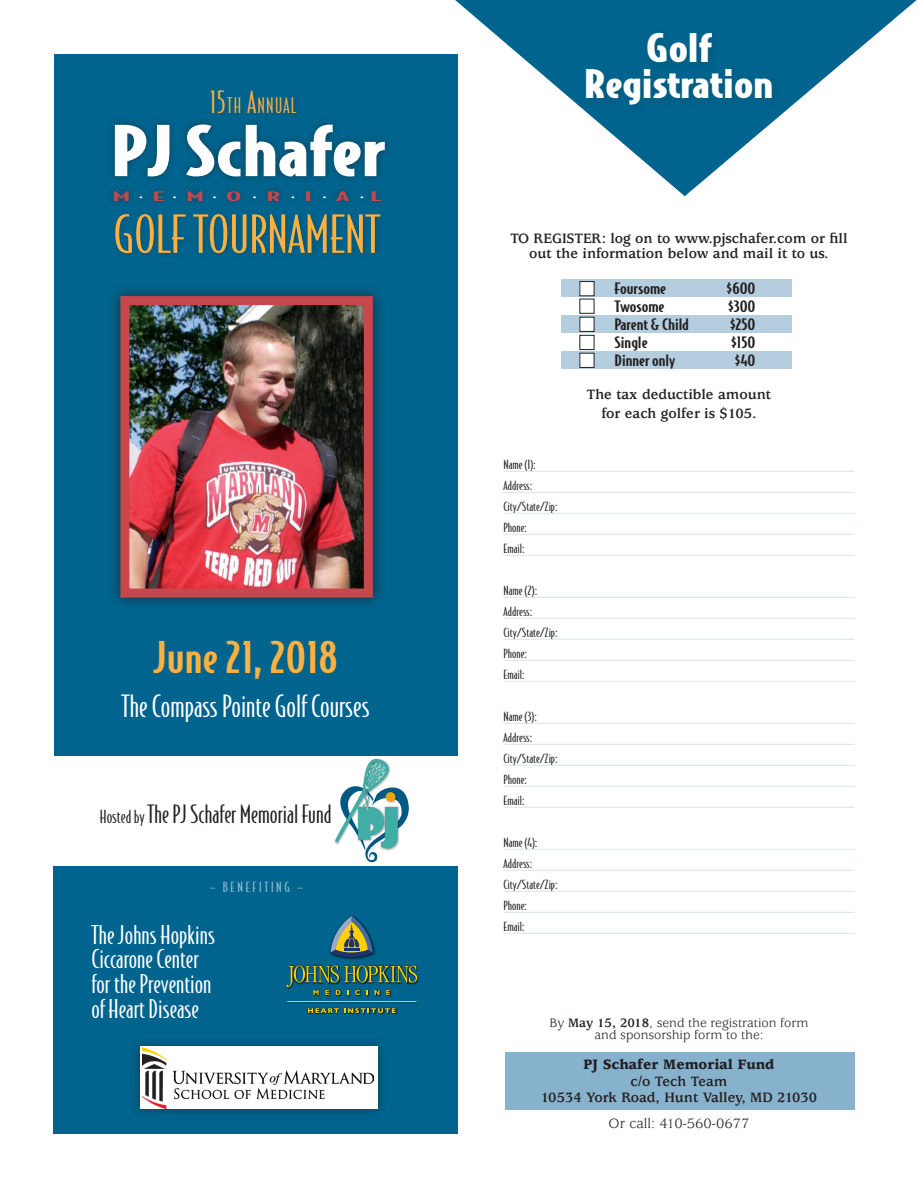
<style>
.page{position:relative;width:918px;height:1188px;background:#fff}
.page>*{position:absolute;margin:0;border:0;box-sizing:border-box;transform-origin:0 0}
.bodyTxt{font:900 66.45px "Bodega Sans";color:#fff;scale:1.25 1}
.bodyTxt-2{font:49.8px "Bodega Sans";color:#fbb03f;scale:1.25 1}
.t1{font:500 41.55px "Bodega Sans";letter-spacing:.01em;color:#fbb03f;scale:1.2 1}
.bodyTxt-3{font:900 37.5px/36px "Bodega Sans";color:#fff;text-align:center;scale:1.25 1}
.t2{font:29.1px "Bodega Sans";color:#fff;scale:1.2 1}
.t3{font:24.6px/24.6px "Bodega Sans";color:#fff;scale:1.25 1}
.t4{font:24px "Bodega Sans";color:#231f20;scale:1.2 1}
.bodyTxt-4{font:20.4px "Bodega Sans";letter-spacing:.055em;color:#fbb03f;scale:1.1 1}
.bodyTxt-5{font:700 15px/15px "Usherwood";color:#231f20;text-align:center}
.bodyTxt-6{font:500 15px "Bodega Sans";color:#231f20;scale:1.3 1}
.bodyTxt-7{font:900 15px "Usherwood";color:#231f20}
.bodyTxt-8{font:15px "Usherwood";color:#231f20}
.bodyTxt-9{font:13.5px/12px "Usherwood";color:#231f20;text-align:center}
.t5{font:13.35px "Bodega Sans";letter-spacing:.16em;color:#fff;scale:1.25 1}
.bodyTxt-10{font:500 12.45px "Bodega Sans";color:#c6484d;scale:3 1}
.RgstrnNamLine{font:12px "Bodega Sans";color:#231f20;scale:1.3 1}
.s1{font-size:29.1px}
.s2{color:#fff}
.s3{font-size:17.1px}
.s4{font-weight:700}
</style>
<div class="page">
<svg style="left:455px;top:0;width:462px;height:196px"></svg>
<div style="left:581px;top:28px;width:202px;height:86px;background:#00638c"></div>
<div style="left:505px;top:1053px;width:350px;height:57px;background:#87b2cd"></div>
<div style="left:561px;top:279px;width:230px;height:18px;background:#b4cee0"></div>
<div style="left:561px;top:315px;width:230px;height:18px;background:#b4cee0"></div>
<div style="left:561px;top:351px;width:230px;height:18px;background:#b4cee0"></div>
<div style="left:580px;top:282px;width:14px;height:14px;background:#fff"></div>
<div style="left:579px;top:281px;width:15px;height:15px;border:1px solid #231f20"></div>
<div style="left:579px;top:299px;width:15px;height:15px;border:1px solid #231f20"></div>
<div style="left:580px;top:317px;width:14px;height:14px;background:#fff"></div>
<div style="left:579px;top:317px;width:15px;height:15px;border:1px solid #231f20"></div>
<div style="left:579px;top:335px;width:15px;height:15px;border:1px solid #231f20"></div>
<div style="left:580px;top:353px;width:14px;height:14px;background:#fff"></div>
<div style="left:579px;top:353px;width:15px;height:15px;border:1px solid #231f20"></div>
<hr style="left:504px;top:471px;width:351px;height:1px;background:#d7e5ef">
<hr style="left:504px;top:492px;width:351px;height:1px;background:#d7e5ef">
<hr style="left:504px;top:513px;width:351px;height:1px;background:#d7e5ef">
<hr style="left:504px;top:534px;width:351px;height:1px;background:#d7e5ef">
<hr style="left:504px;top:555px;width:351px;height:1px;background:#d7e5ef">
<hr style="left:504px;top:597px;width:351px;height:1px;background:#d7e5ef">
<hr style="left:504px;top:618px;width:351px;height:1px;background:#d7e5ef">
<hr style="left:504px;top:639px;width:351px;height:1px;background:#d7e5ef">
<hr style="left:504px;top:660px;width:351px;height:1px;background:#d7e5ef">
<hr style="left:504px;top:681px;width:351px;height:1px;background:#d7e5ef">
<hr style="left:504px;top:723px;width:351px;height:1px;background:#d7e5ef">
<hr style="left:504px;top:744px;width:351px;height:1px;background:#d7e5ef">
<hr style="left:504px;top:765px;width:351px;height:1px;background:#d7e5ef">
<hr style="left:504px;top:786px;width:351px;height:1px;background:#d7e5ef">
<hr style="left:504px;top:807px;width:351px;height:1px;background:#d7e5ef">
<hr style="left:504px;top:849px;width:351px;height:1px;background:#d7e5ef">
<hr style="left:504px;top:870px;width:351px;height:1px;background:#d7e5ef">
<hr style="left:504px;top:891px;width:351px;height:1px;background:#d7e5ef">
<hr style="left:504px;top:912px;width:351px;height:1px;background:#d7e5ef">
<hr style="left:504px;top:933px;width:351px;height:1px;background:#d7e5ef">
<div style="left:53px;top:866px;width:405px;height:268px;background:#00648e"></div>
<div style="left:55px;top:54px;width:403px;height:702px;background:#00648e"></div>
<div style="left:107px;top:116px;width:286px;height:69px;background:#231f20;opacity:.5"></div>
<div style="left:112px;top:211px;width:274px;height:48px;background:#025f86"></div>
<div style="left:208px;top:86px;width:95px;height:33px;background:#01618a"></div>
<div style="left:106px;top:183px;width:282px;height:26px;background:#231f20;opacity:.5"></div>
<div style="left:107px;top:283px;width:279px;height:328px;background:#231f20;opacity:.75"></div>
<img style="left:130px;top:306px;width:233px;height:282px">
<div style="left:120px;top:296px;width:253px;height:302px;border:9px solid #c6484d"></div>
<div style="left:130px;top:1037px;width:258px;height:82px;background:#231f20;opacity:.53"></div>
<div style="left:140px;top:1047px;width:237px;height:62px;background:#fff"></div>
<img style="left:142px;top:1048px;width:231px;height:61px">
<svg style="left:335px;top:758px;width:74px;height:105px"></svg>
<img style="left:307px;top:1007px;width:91px;height:8px">
<svg style="left:308px;top:1008px;width:88px;height:5px"></svg>
<img style="left:286px;top:1002px;width:132px;height:2px">
<hr style="left:287px;top:1001px;width:130px;height:1px;background:#fece08">
<img style="left:313px;top:995px;width:79px;height:2px">
<img style="left:329px;top:965px;width:26px;height:1px">
<img style="left:408px;top:965px;width:11px;height:18px">
<svg style="left:286px;top:966px;width:131px;height:29px"></svg>
<img style="left:329px;top:915px;width:47px;height:45px">
<svg style="left:330px;top:916px;width:43px;height:43px"></svg>
<p class="bodyTxt-4" style="left:210px;top:93px;width:80px"><span class="s1">15</span>TH <span class="s1">A</span>NNUAL</p>
<p class="bodyTxt" style="left:111px;top:106px;width:221px">PJ Schafer</p>
<p class="bodyTxt-2" style="left:113px;top:205px;width:215px">GOLF TOURNAMENT</p>
<p class="bodyTxt-10" style="left:113px;top:189px;width:91px">M<span class="s2">•</span> E<span class="s2">•</span> M<span class="s2">•</span> O<span class="s2">•</span> R<span class="s2">•</span> I<span class="s2">•</span> A<span class="s2">•</span> L</p>
<p class="t1" style="left:154px;top:633px;width:155px">June21,2018</p>
<p class="t2" style="left:121px;top:689px;width:209px">The Compass Pointe Golf Courses</p>
<p class="t4" style="left:100px;top:800px;width:195px"><span class="s3">Hosted by</span> The PJ Schafer Memorial Fund</p>
<p class="t5" style="left:210px;top:879px;width:77px">— BENEFITING —</p>
<p class="t3" style="left:91px;top:922px;width:100px">The Johns Hopkins<br>Ciccarone Center</p>
<p class="t3" style="left:91px;top:971px;width:97px">for the Prevention of Heart Disease</p>
<p class="bodyTxt-3" style="left:584px;top:27px;width:153px">Golf<br>Registration</p>
<p class="bodyTxt-5" style="left:511px;top:231px;width:338px">TO REGISTER: log on to www.pjschafer.com or fill out the information below and mail it to us.</p>
<p class="bodyTxt-6" style="left:615px;top:279px;width:41px">Foursome</p>
<p class="bodyTxt-6" style="left:727px;top:279px;width:24px">$600</p>
<p class="bodyTxt-6" style="left:615px;top:297px;width:40px">Twosome</p>
<p class="bodyTxt-6" style="left:728px;top:297px;width:23px">$300</p>
<p class="bodyTxt-6" style="left:615px;top:315px;width:59px">Parent &amp; Child</p>
<p class="bodyTxt-6" style="left:730px;top:315px;width:21px">$250</p>
<p class="bodyTxt-6" style="left:615px;top:333px;width:27px">Single</p>
<p class="bodyTxt-6" style="left:731px;top:333px;width:20px">$150</p>
<p class="bodyTxt-6" style="left:615px;top:351px;width:48px">Dinneronly</p>
<p class="bodyTxt-6" style="left:735px;top:351px;width:17px">$40</p>
<p class="bodyTxt-5" style="left:587px;top:385px;width:186px;line-height:19.5px">The tax deductible amount for each golfer is $105.</p>
<p class="RgstrnNamLine" style="left:504px;top:458px;width:26px">Name (1):</p>
<p class="RgstrnNamLine" style="left:504px;top:479px;width:24px">Address:</p>
<p class="RgstrnNamLine" style="left:504px;top:500px;width:43px">City/State/Zip:</p>
<p class="RgstrnNamLine" style="left:504px;top:521px;width:20px">Phone:</p>
<p class="RgstrnNamLine" style="left:504px;top:542px;width:18px">Email:</p>
<p class="RgstrnNamLine" style="left:504px;top:584px;width:28px">Name (2):</p>
<p class="RgstrnNamLine" style="left:504px;top:605px;width:24px">Address:</p>
<p class="RgstrnNamLine" style="left:504px;top:626px;width:43px">City/State/Zip:</p>
<p class="RgstrnNamLine" style="left:504px;top:647px;width:20px">Phone:</p>
<p class="RgstrnNamLine" style="left:504px;top:668px;width:18px">Email:</p>
<p class="RgstrnNamLine" style="left:504px;top:710px;width:27px">Name (3):</p>
<p class="RgstrnNamLine" style="left:504px;top:731px;width:24px">Address:</p>
<p class="RgstrnNamLine" style="left:504px;top:752px;width:43px">City/State/Zip:</p>
<p class="RgstrnNamLine" style="left:504px;top:773px;width:20px">Phone:</p>
<p class="RgstrnNamLine" style="left:504px;top:794px;width:18px">Email:</p>
<p class="RgstrnNamLine" style="left:504px;top:836px;width:28px">Name (4):</p>
<p class="RgstrnNamLine" style="left:504px;top:857px;width:24px">Address:</p>
<p class="RgstrnNamLine" style="left:504px;top:878px;width:43px">City/State/Zip:</p>
<p class="RgstrnNamLine" style="left:504px;top:899px;width:20px">Phone:</p>
<p class="RgstrnNamLine" style="left:504px;top:920px;width:18px">Email:</p>
<p class="bodyTxt-9" style="left:549px;top:1018px;width:261px">By <span class="s4">May 15, 2018</span>, send the registration form and sponsorship form to the:</p>
<p class="bodyTxt-7" style="left:584px;top:1056px;width:192px">PJ Schafer Memorial Fund</p>
<p class="bodyTxt-5" style="left:630px;top:1074px;width:99px">c/o Tech Team</p>
<p class="bodyTxt-5" style="left:541px;top:1091px;width:278px">10534 York Road, Hunt Valley, MD 21030</p>
<p class="bodyTxt-8" style="left:609px;top:1115px;width:142px">Or call: 410-560-0677</p>
</div>
